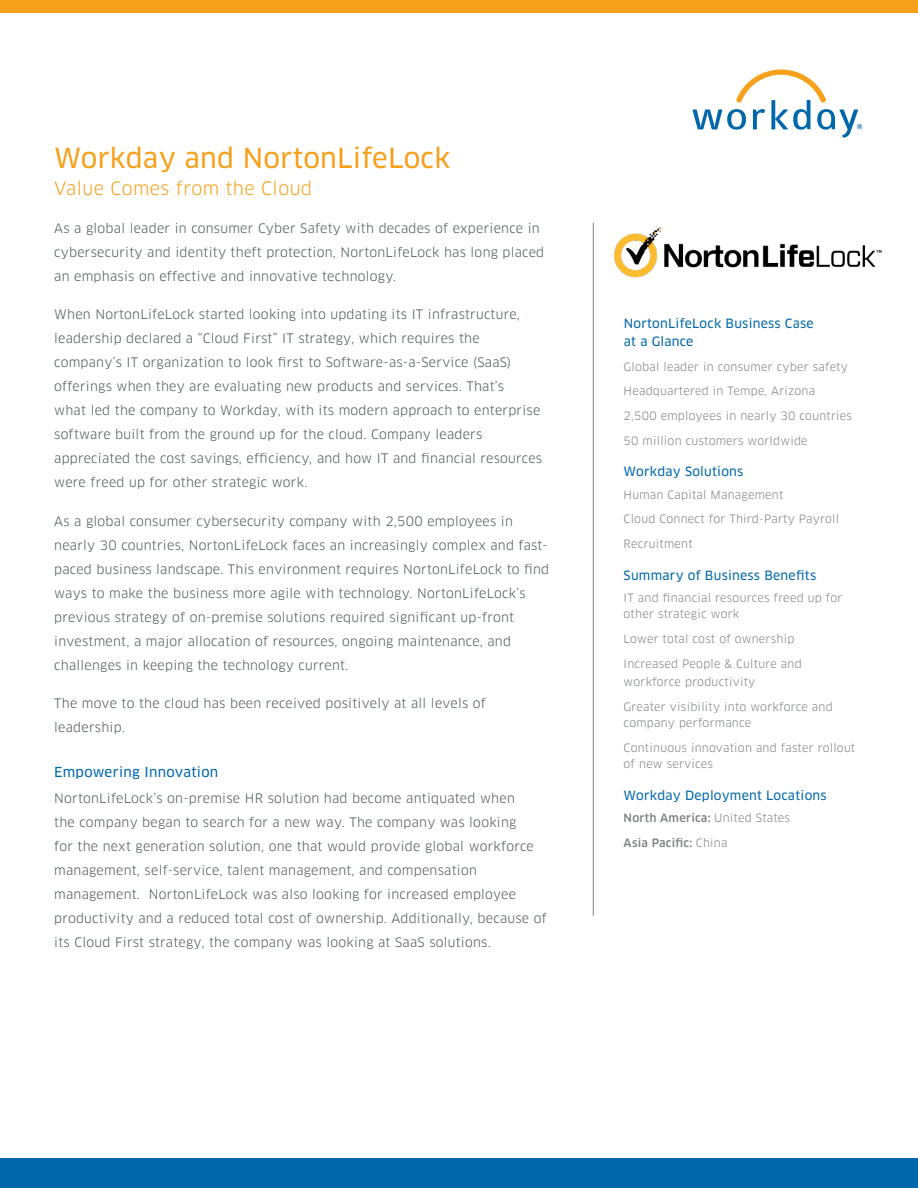
<style>
.page{position:relative;width:918px;height:1188px;background:#fff}
.page>*{position:absolute;margin:0;border:0;box-sizing:border-box;transform-origin:0 0}
.t1{font:27px "Clan OT News";letter-spacing:.01em;color:#f6a01b}
.t2{font:18px "Clan OT";letter-spacing:.02em;color:#f6a01b}
.Blue_Headings{font:13.5px "Clan OT News";letter-spacing:.02em;color:#0067aa}
.Body_Copy{font:12.75px/24px "Clan OT";letter-spacing:.02em;color:#4b5a52}
.SB_Subhead_after_bul{font:12.45px "Clan OT News";letter-spacing:.02em;color:#0067aa}
.Side_Bar_Headings{font:12.45px/18px "Clan OT News";letter-spacing:.02em;color:#0067aa}
.SB-Body_1line{font:11.25px/16.5px "Clan OT";letter-spacing:.02em;color:#7e8083}
.SB-Body_1line-2{font:500 11.25px "Clan OT";letter-spacing:.02em;color:#7e8083}
.s1{font-weight:400}
</style>
<div class="page">
<svg style="left:692px;top:69px;width:170px;height:69px"></svg>
<div style="left:0;top:1158px;width:918px;height:30px;background:#0067aa"></div>
<div style="left:0;top:0;width:918px;height:13px;background:#f6a01b"></div>
<hr style="left:593px;top:223px;width:1px;height:693px;background:#7e8083">
<img style="left:615px;top:227px;width:266px;height:50px">
<p class="t1" style="left:54px;top:143px;width:398px">Workday and NortonLifeLock</p>
<p class="t2" style="left:54px;top:178px;width:260px">Value Comes from the Cloud</p>
<p class="Body_Copy" style="left:54px;top:216px;width:492px">As a global leader in consumer Cyber Safety with decades of experience in cybersecurity and identity theft protection, NortonLifeLock has long placed an emphasis on effective and innovative technology.</p>
<p class="Body_Copy" style="left:54px;top:302px;width:489px">When NortonLifeLock started looking into updating its IT infrastructure, leadership declared a “Cloud First” IT strategy, which requires the company’s IT organization to look first to Software-as-a-Service (SaaS) offerings when they are evaluating new products and services. That’s<br>what led the company to Workday, with its modern approach to enterprise software built from the ground up for the cloud. Company leaders appreciated the cost savings, efficiency, and how IT and financial resources were freed up for other strategic work.</p>
<p class="Body_Copy" style="left:54px;top:509px;width:497px">As a global consumer cybersecurity company with 2,500 employees in nearly 30 countries, NortonLifeLock faces an increasingly complex and fast&shy;paced business landscape. This environment requires NortonLifeLock to find ways to make the business more agile with technology. NortonLifeLock’s previous strategy of on-premise solutions required significant up-front investment, a major allocation of resources, ongoing maintenance, and challenges in keeping the technology current.</p>
<p class="Body_Copy" style="left:54px;top:692px;width:433px">The move to the cloud has been received positively at all levels of leadership.</p>
<p class="Blue_Headings" style="left:54px;top:764px;width:166px">Empowering Innovation</p>
<p class="Body_Copy" style="left:54px;top:787px;width:494px">NortonLifeLock’s on-premise HR solution had become antiquated when<br>the company began to search for a new way. The company was looking<br>for the next generation solution, one that would provide global workforce management, self-service, talent management, and compensation management. NortonLifeLock was also looking for increased employee productivity and a reduced total cost of ownership. Additionally, because of its Cloud First strategy, the company was looking at SaaS solutions.</p>
<p class="Side_Bar_Headings" style="left:624px;top:314px;width:191px">NortonLifeLock Business Case at a Glance</p>
<p class="SB-Body_1line" style="left:624px;top:358px;width:226px">Global leader in consumer cyber safety</p>
<p class="SB-Body_1line" style="left:624px;top:383px;width:193px">Headquartered in Tempe, Arizona</p>
<p class="SB-Body_1line" style="left:624px;top:408px;width:230px">2,500 employees in nearly 30 countries</p>
<p class="SB-Body_1line" style="left:624px;top:432px;width:186px">50 million customers worldwide</p>
<p class="SB_Subhead_after_bul" style="left:624px;top:464px;width:121px">Workday Solutions</p>
<p class="SB-Body_1line" style="left:624px;top:486px;width:161px">Human Capital Management</p>
<p class="SB-Body_1line" style="left:624px;top:511px;width:217px">Cloud Connect for Third-Party Payroll</p>
<p class="SB-Body_1line" style="left:624px;top:536px;width:71px">Recruitment</p>
<p class="SB_Subhead_after_bul" style="left:624px;top:568px;width:194px">Summary of Business Benefits</p>
<p class="SB-Body_1line" style="left:624px;top:589px;width:220px">IT and financial resources freed up for other strategic work</p>
<p class="SB-Body_1line" style="left:624px;top:631px;width:172px">Lower total cost of ownership</p>
<p class="SB-Body_1line" style="left:624px;top:655px;width:180px;line-height:18px">Increased People &amp; Culture and workforce productivity</p>
<p class="SB-Body_1line" style="left:624px;top:698px;width:211px">Greater visibility into workforce and company performance</p>
<p class="SB-Body_1line" style="left:624px;top:739px;width:233px">Continuous innovation and faster rollout of new services</p>
<p class="SB_Subhead_after_bul" style="left:624px;top:788px;width:205px">Workday Deployment Locations</p>
<p class="SB-Body_1line-2" style="left:624px;top:811px;width:168px">North America: <span class="s1">United States</span></p>
<p class="SB-Body_1line-2" style="left:624px;top:836px;width:105px">Asia Pacific: <span class="s1">China</span></p>
</div>
